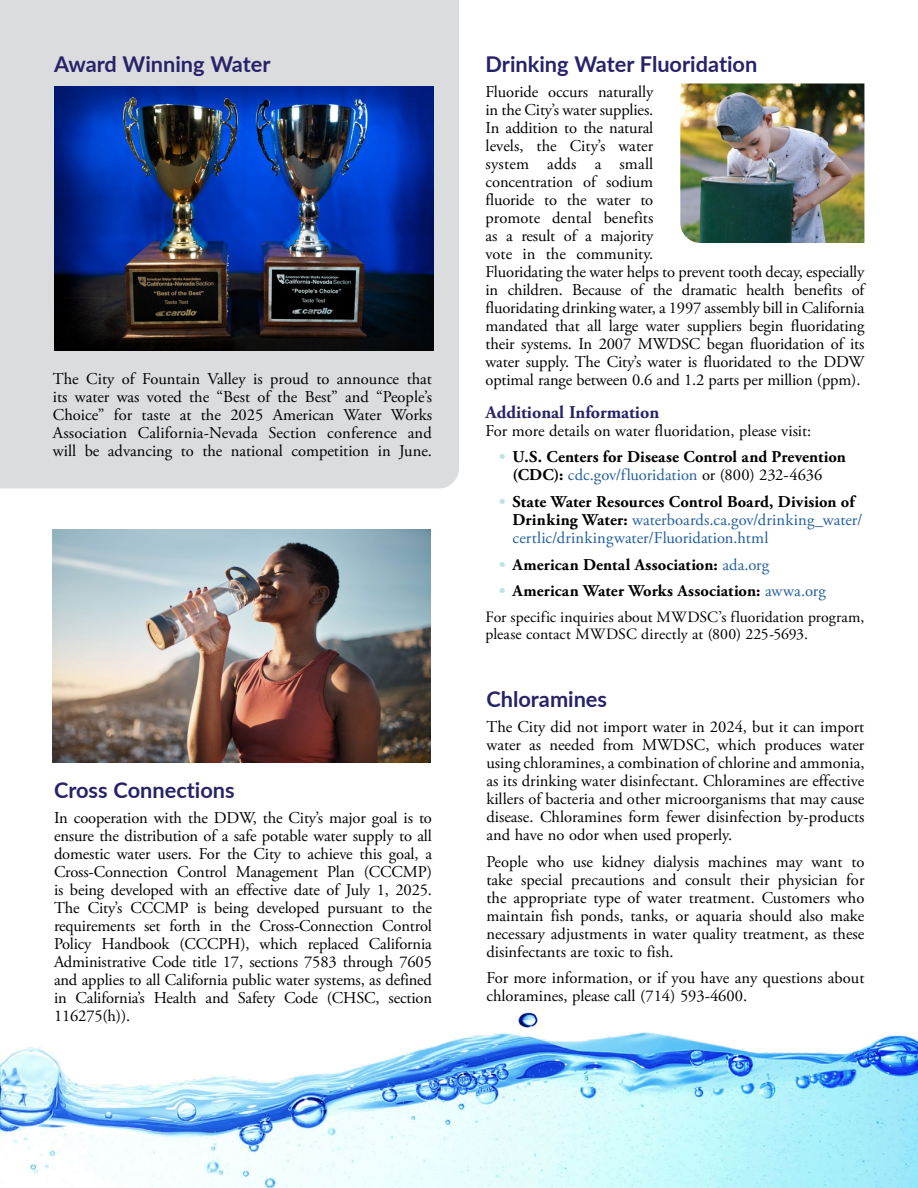
<style>
.page{position:relative;width:918px;height:1188px;background:#fff}
.page>*{position:absolute;margin:0;border:0;box-sizing:border-box;transform-origin:0 0}
.Article_Head_25_Blue{font:700 21.75px "Lato";color:#27236a}
.Subheader_24{font:700 18px "Adobe Garamond Pro";color:#27236a}
.Paragraphs_25{font:16.5px/18px "Adobe Garamond Pro";letter-spacing:-.01em;color:#000;text-align:justify}
.t1{font:700 16.5px/18px "Adobe Garamond Pro";letter-spacing:.005em;color:#000}
.t2{font:16.5px/18px "Adobe Garamond Pro";letter-spacing:.005em;color:#215e9e}
.Paragraphs_24_White{font:16.5px "Adobe Garamond Pro";color:#000}
.Paragraphs_24_White-2{font:15.75px/17.2px "Adobe Garamond Pro";letter-spacing:.005em;color:#000}
.s1{color:#bde3e5}
.s2{font-weight:400;color:#215e9e}
.s3{font-weight:400}
.s4{font-weight:700;color:#bde3e5}
.s5{font-weight:700;color:#000}
</style>
<div class="page">
<div style="left:0;top:0;width:459px;height:489px;background:#dbdcdd"></div>
<img style="left:680px;top:84px;width:184px;height:159px">
<img style="left:54px;top:87px;width:379px;height:264px">
<img style="left:53px;top:530px;width:378px;height:232px">
<img style="left:0;top:1012px;width:918px;height:176px">
<p class="Article_Head_25_Blue" style="left:54px;top:48px;width:218px">Award Winning Water</p>
<p class="Paragraphs_25" style="left:53px;top:370px;width:381px">The City of Fountain Valley is proud to announce that its water was voted the “Best of the Best” and “People’s Choice” for taste at the 2025 American Water Works Association California-Nevada Section conference and will be advancing to the national competition in June.</p>
<p class="Article_Head_25_Blue" style="left:54px;top:774px;width:182px">Cross Connections</p>
<p class="Paragraphs_25" style="left:54px;top:809px;width:380px">In cooperation with the DDW, the City’s major goal is to ensure the distribution of a safe potable water supply to all domestic water users. For the City to achieve this goal, a Cross-Connection Control Management Plan (CCCMP) is being developed with an effective date of July 1, 2025.<br>The City’s CCCMP is being developed pursuant to the requirements set forth in the Cross-Connection Control Policy Handbook (CCCPH), which replaced California Administrative Code title 17, sections 7583 through 7605 and applies to all California public water systems, as defined in California’s Health and Safety Code (CHSC, section 116275(h)).</p>
<p class="Article_Head_25_Blue" style="left:486px;top:48px;width:273px">Drinking Water Fluoridation</p>
<p class="Paragraphs_25" style="left:486px;top:83px;width:380px;text-align:left">Fluoride occurs naturally<br>in the City’s water supplies.<br>In addition to the natural<br>levels, the City’s water<br>system adds a small<br>concentration of sodium<br>fluoride to the water to<br>promote dental benefits<br>as a result of a majority<br>vote in the community.<br>Fluoridating the water helps to prevent tooth decay, especially in children. Because of the dramatic health benefits of fluoridating drinking water, a 1997 assembly bill in California mandated that all large water suppliers begin fluoridating their systems. In 2007 MWDSC began fluoridation of its water supply. The City’s water is fluoridated to the DDW optimal range between 0.6 and 1.2 parts per million (ppm).</p>
<p class="Subheader_24" style="left:486px;top:402px;width:175px">Additional Information</p>
<p class="Paragraphs_24_White" style="left:486px;top:421px;width:327px">For more details on water fluoridation, please visit:</p>
<p class="t1" style="left:513px;top:448px;width:335px;text-indent:-14px"><span class="s1">•</span> U.S. Centers for Disease Control and Prevention (CDC): <span class="s2">cdc.gov/fluoridation</span> <span class="s3">or (800) 232-4636</span></p>
<p class="t2" style="left:513px;top:493px;width:352px;text-indent:-14px"><span class="s4">•</span> <span class="s5">State Water Resources Control Board, Division of<br>Drinking Water:</span> waterboards.ca.gov/drinking_water/ certlic/drinkingwater/Fluoridation.html</p>
<p class="t1" style="left:499px;top:556px;width:272px"><span class="s1">•</span> American Dental Association: <span class="s2">ada.org</span></p>
<p class="t1" style="left:499px;top:582px;width:328px"><span class="s1">•</span> American Water Works Association: <span class="s2">awwa.org</span></p>
<p class="Paragraphs_24_White-2" style="left:486px;top:609px;width:380px">For specific inquiries about MWDSC’s fluoridation program, please contact MWDSC directly at (800) 225-5693.</p>
<p class="Article_Head_25_Blue" style="left:486px;top:683px;width:122px">Chloramines</p>
<p class="Paragraphs_25" style="left:486px;top:718px;width:380px">The City did not import water in 2024, but it can import water as needed from MWDSC, which produces water using chloramines, a combination of chlorine and ammonia, as its drinking water disinfectant. Chloramines are effective killers of bacteria and other microorganisms that may cause disease. Chloramines form fewer disinfection by-products and have no odor when used properly.</p>
<p class="Paragraphs_25" style="left:486px;top:853px;width:380px">People who use kidney dialysis machines may want to take special precautions and consult their physician for the appropriate type of water treatment. Customers who maintain fish ponds, tanks, or aquaria should also make necessary adjustments in water quality treatment, as these disinfectants are toxic to fish.</p>
<p class="Paragraphs_25" style="left:486px;top:970px;width:379px">For more information, or if you have any questions about chloramines, please call (714) 593-4600.</p>
</div>
